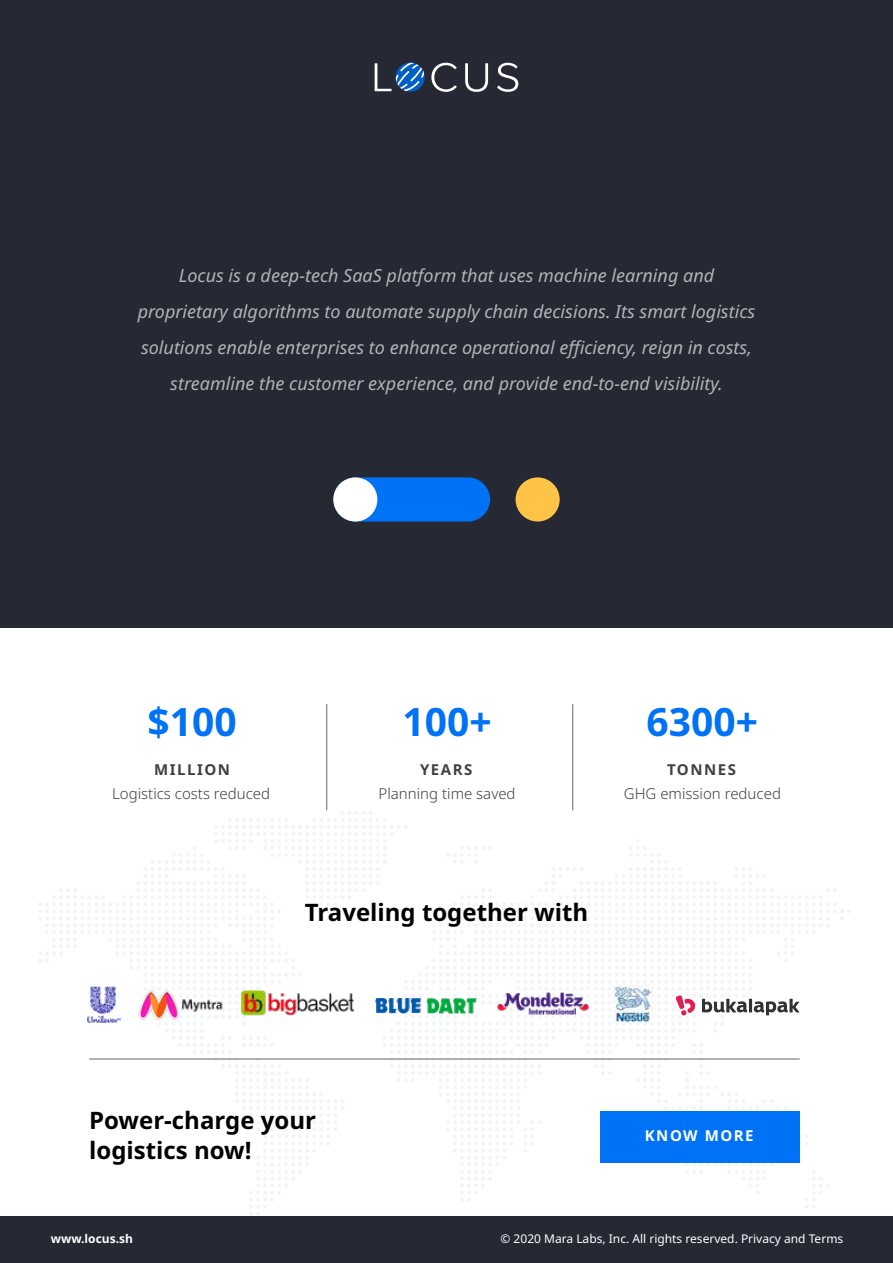
<style>
.page{position:relative;width:893px;height:1263px;background:#fff}
.page>*{position:absolute;margin:0;border:0;box-sizing:border-box;transform-origin:0 0}
.t1{font:700 39px "Noto Sans";color:#0072f5}
.t2{font:700 24px/29.7px "Noto Sans";color:#000}
.t3{font:italic 18px/36px "Noto Sans";color:#f0f1f1;text-align:center}
.t4{font:300 15px "Noto Sans";color:#404041}
.t5{font:700 15px "Noto Sans";letter-spacing:.1em;color:#404041}
.t6{font:700 15px "Noto Sans";letter-spacing:.1em;color:#fff}
.t7{font:12px "Noto Sans";color:#fff}
.t8{font:700 12px "Noto Sans";color:#fff}
</style>
<div class="page">
<div style="left:0;top:0;width:893px;height:627px;background:#262834"></div>
<hr style="left:326px;top:704px;width:1px;height:106px;background:#666">
<hr style="left:572px;top:704px;width:1px;height:106px;background:#666">
<div style="left:0;top:1216px;width:893px;height:47px;background:#262834"></div>
<div style="left:516px;top:477px;width:44px;height:44px;background:#ffc347;border-radius:50%"></div>
<svg style="left:341px;top:477px;width:149px;height:44px;background:#036eea"></svg>
<div style="left:333px;top:477px;width:44px;height:44px;background:#fff;border-radius:50%"></div>
<svg style="left:375px;top:63px;width:143px;height:29px"></svg>
<svg style="left:38px;top:811px;width:813px;height:404px"></svg>
<p class="t3" style="left:138px;top:258px;width:619px">Locus is a deep-tech SaaS platform that uses machine learning and proprietary algorithms to automate supply chain decisions. Its smart logistics solutions enable enterprises to enhance operational efficiency, reign in costs, streamline the customer experience, and provide end-to-end visibility.</p>
<h1 class="t1" style="left:147px;top:694px;width:91px">$100</h1>
<p class="t5" style="left:154px;top:759px;width:77px">MILLION</p>
<p class="t4" style="left:112px;top:783px;width:159px">Logistics costs reduced</p>
<h1 class="t1" style="left:402px;top:694px;width:91px">100+</h1>
<p class="t5" style="left:420px;top:759px;width:54px">YEARS</p>
<p class="t4" style="left:379px;top:783px;width:139px">Planning time saved</p>
<h1 class="t1" style="left:647px;top:694px;width:113px">6300+</h1>
<p class="t5" style="left:667px;top:759px;width:70px">TONNES</p>
<p class="t4" style="left:624px;top:783px;width:159px">GHG emission reduced</p>
<h2 class="t2" style="left:305px;top:898px;width:285px">Traveling together with</h2>
<h2 class="t2" style="left:89px;top:1106px;width:228px">Power-charge your logistics now!</h2>
<p class="t6" style="left:645px;top:1125px;width:110px">KNOW MORE</p>
<p class="t8" style="left:51px;top:1230px;width:84px">www.locus.sh</p>
<p class="t7" style="left:500px;top:1230px;width:344px">© 2020 Mara Labs, Inc. All rights reserved. Privacy and Terms</p>
</div>
